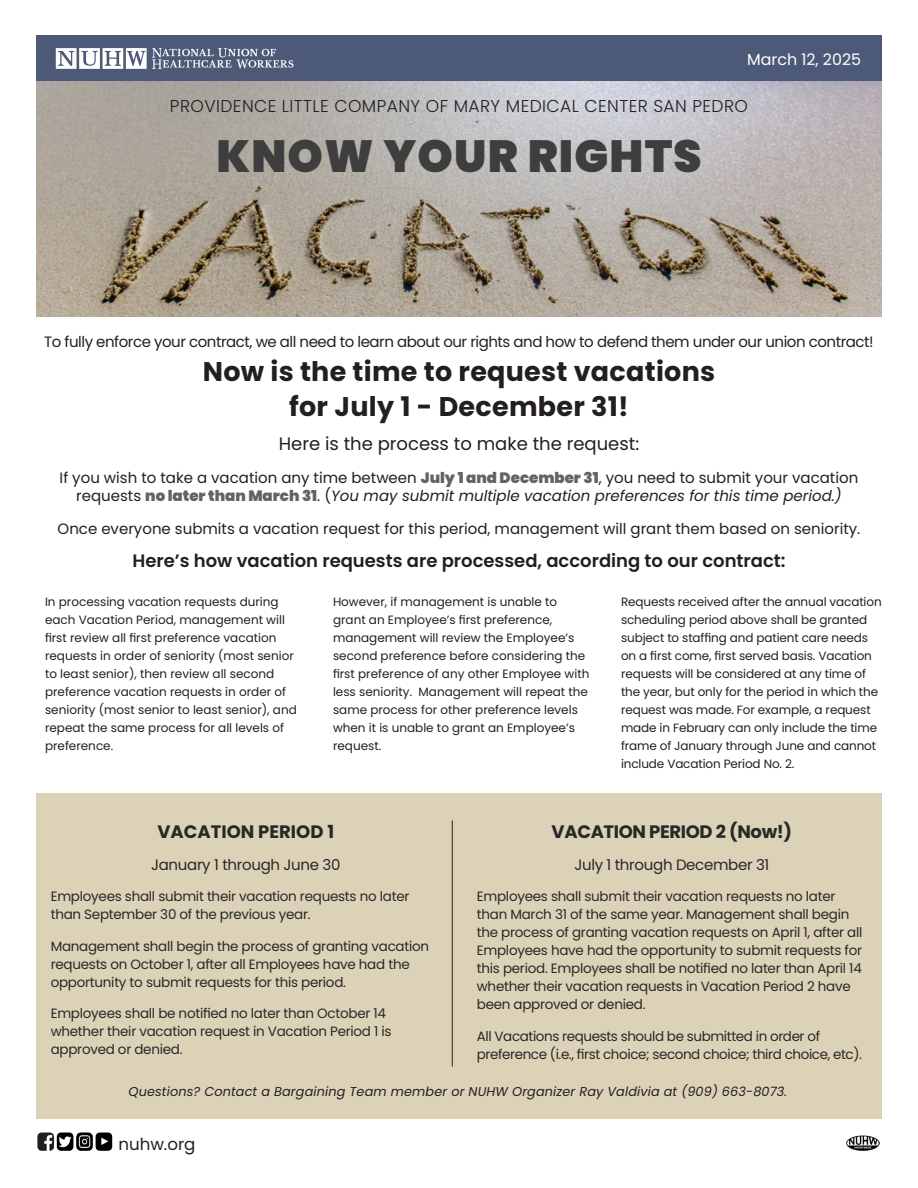
<style>
.page{position:relative;width:918px;height:1188px;background:#fff}
.page>*{position:absolute;margin:0;border:0;box-sizing:border-box;transform-origin:0 0}
.t1{font:900 45px "Poppins";letter-spacing:.025em;color:#3e3e3f}
.t2{font:700 27px "Poppins";letter-spacing:.01em;color:#231f20}
.t3{font:600 18px "Poppins";color:#231f20}
.t4{font:18px "Poppins";color:#231f20}
.t5{font:700 18px "Poppins";letter-spacing:-.02em;color:#282828}
.t6{font:700 18px "Poppins";color:#282828}
.t7{font:300 17.1px "Poppins";letter-spacing:.025em;color:#231f20}
.t8{font:16.65px "Poppins";color:#231f20}
.t9{font:15.9px "Poppins";color:#fff}
.t10{font:15px/18px "Poppins";color:#231f20;text-align:center}
.t11{font:15px "Poppins";letter-spacing:-.03em;color:#231f20}
.t12{font:15px "Poppins";letter-spacing:-.02em;color:#282828}
.t13{font:13.5px/18px "Poppins";letter-spacing:-.02em;color:#282828}
.t14{font:italic 12.9px "Poppins";letter-spacing:.01em;color:#231f20}
.t15{font:12px/18px "Poppins";color:#231f20}
.s1{font-weight:900;color:#636366}
.s2{font-style:italic}
</style>
<div class="page">
<img style="left:36px;top:81px;width:846px;height:236px">
<div style="left:36px;top:36px;width:846px;height:45px;background:#4c5a77"></div>
<img style="left:37px;top:1133px;width:17px;height:18px">
<img style="left:57px;top:1133px;width:16px;height:18px">
<img style="left:76px;top:1133px;width:17px;height:18px">
<img style="left:96px;top:1133px;width:16px;height:18px">
<img style="left:847px;top:1135px;width:32px;height:16px">
<div style="left:36px;top:794px;width:846px;height:325px;background:#dcd2b7"></div>
<hr style="left:452px;top:820px;width:1px;height:246px;background:#231f20">
<svg style="left:56px;top:48px;width:238px;height:21px"></svg>
<p class="t9" style="left:747px;top:50px;width:115px">March 12, 2025</p>
<p class="t7" style="left:170px;top:97px;width:580px">PROVIDENCE LITTLE COMPANY OF MARY MEDICAL CENTER SAN PEDRO</p>
<p class="t1" style="left:216px;top:130px;width:487px">KNOW YOUR RIGHTS</p>
<p class="t11" style="left:44px;top:333px;width:831px">To fully enforce your contract, we all need to learn about our rights and how to defend them under our union contract!</p>
<p class="t2" style="left:203px;top:356px;width:514px">Now is the time to request vacations</p>
<p class="t2" style="left:289px;top:391px;width:341px">for July 1 - December 31!</p>
<p class="t4" style="left:279px;top:434px;width:362px">Here is the process to make the request:</p>
<p class="t10" style="left:60px;top:469px;width:800px">If you wish to take a vacation any time between <span class="s1">July 1 and December 31</span>, you need to submit your vacation requests <span class="s1">no later than March 31</span>. (<span class="s2">You may submit multiple vacation preferences for this time period.)</span></p>
<p class="t10" style="left:58px;top:520px;width:804px">Once everyone submits a vacation request for this period, management will grant them based on seniority.</p>
<p class="t3" style="left:132px;top:551px;width:655px">Here’s how vacation requests are processed, according to our contract:</p>
<p class="t15" style="left:45px;top:593px;width:253px">In processing vacation requests during each Vacation Period, management will first review all first preference vacation requests in order of seniority (most senior to least senior), then review all second preference vacation requests in order of seniority (most senior to least senior), and repeat the same process for all levels of preference.</p>
<p class="t15" style="left:333px;top:593px;width:258px">However, if management is unable to grant an Employee’s first preference, management will review the Employee’s second preference before considering the first preference of any other Employee with less seniority. Management will repeat the same process for other preference levels when it is unable to grant an Employee’s request.</p>
<p class="t15" style="left:621px;top:593px;width:262px">Requests received after the annual vacation scheduling period above shall be granted subject to staffing and patient care needs on a first come, first served basis. Vacation requests will be considered at any time of the year, but only for the period in which the request was made. For example, a request made in February can only include the time frame of January through June and cannot include Vacation Period No. 2.</p>
<p class="t5" style="left:552px;top:822px;width:242px">VACATION PERIOD 2 (Now!)</p>
<p class="t12" style="left:574px;top:856px;width:197px">July 1 through December 31</p>
<p class="t13" style="left:477px;top:888px;width:387px">Employees shall submit their vacation requests no later than March 31 of the same year. Management shall begin the process of granting vacation requests on April 1, after all Employees have had the opportunity to submit requests for this period. Employees shall be notified no later than April 14 whether their vacation requests in Vacation Period 2 have been approved or denied.</p>
<p class="t13" style="left:477px;top:1027px;width:387px">All Vacations requests should be submitted in order of preference (i.e., first choice; second choice; third choice, etc).</p>
<p class="t14" style="left:128px;top:1084px;width:660px">Questions? Contact a Bargaining Team member or NUHW Organizer Ray Valdivia at (909) 663-8073.</p>
<p class="t6" style="left:157px;top:822px;width:178px">VACATION PERIOD 1</p>
<p class="t12" style="left:151px;top:856px;width:191px">January 1 through June 30</p>
<p class="t13" style="left:51px;top:888px;width:360px">Employees shall submit their vacation requests no later than September 30 of the previous year.</p>
<p class="t13" style="left:51px;top:937px;width:380px">Management shall begin the process of granting vacation requests on October 1, after all Employees have had the opportunity to submit requests for this period.</p>
<p class="t13" style="left:51px;top:1005px;width:342px">Employees shall be notified no later than October 14 whether their vacation request in Vacation Period 1 is approved or denied.</p>
<p class="t8" style="left:118px;top:1135px;width:79px">nuhw.org</p>
</div>
